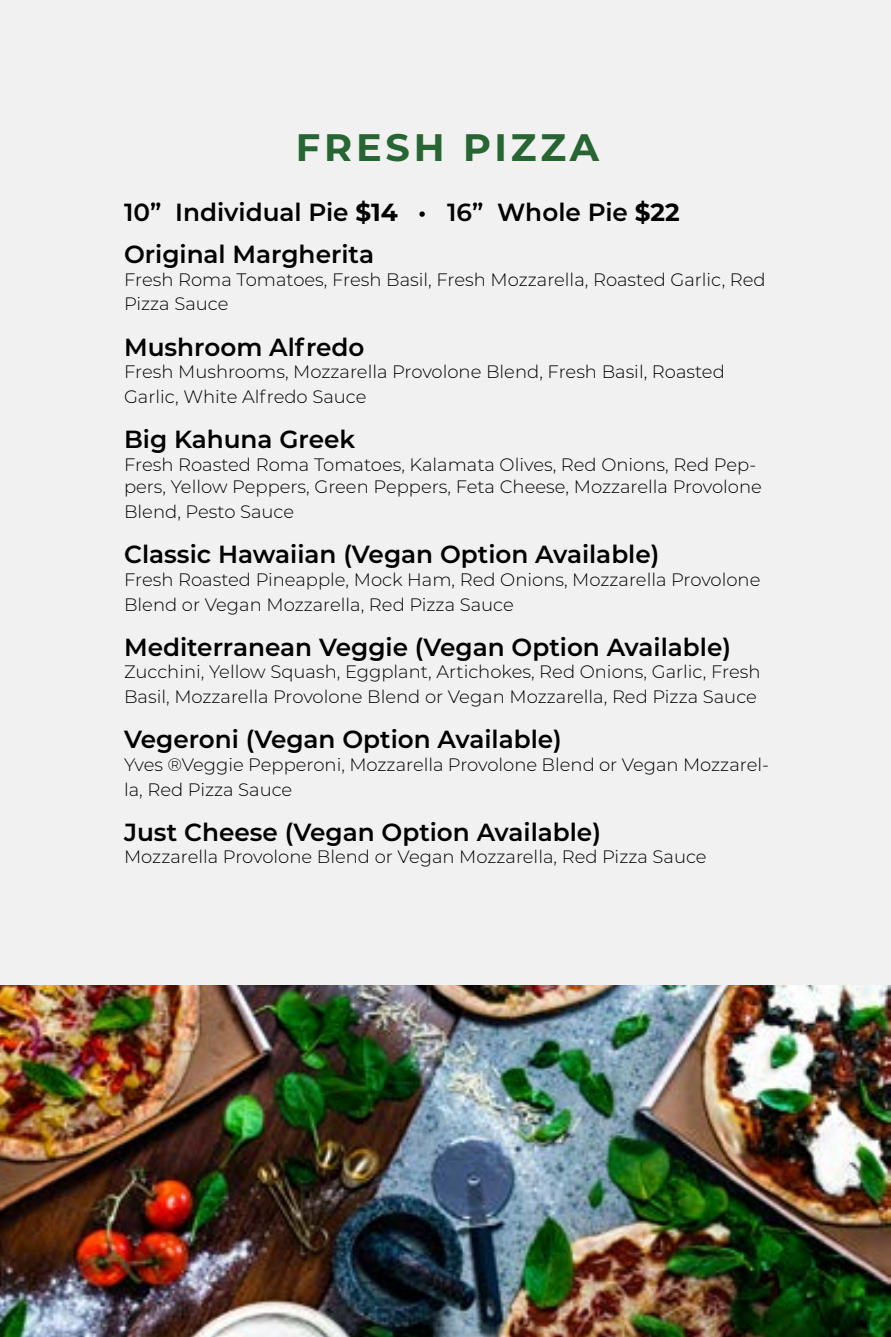
<style>
.page{position:relative;width:891px;height:1337px;background:#fff}
.page>*{position:absolute;margin:0;border:0;box-sizing:border-box;transform-origin:0 0}
.Heading_2{font:700 38.25px "Montserrat";letter-spacing:.1em;color:#276533}
.Heading_3{font:600 24.75px "Montserrat";color:#000}
.t1{font:300 18px/24.8px "Montserrat";color:#000}
.s1{font-weight:700}
</style>
<div class="page">
<div style="left:0;top:0;width:891px;height:1336px;background:#f1f1f2"></div>
<img style="left:0;top:986px;width:891px;height:350px">
<h2 class="Heading_2" style="left:296px;top:120px;width:305px">FRESH PIZZA</h2>
<h3 class="Heading_3" style="left:124px;top:195px;width:557px">10” Individual Pie <span class="s1">$14</span> • 16” Whole Pie <span class="s1">$22</span></h3>
<h3 class="Heading_3" style="left:124px;top:237px;width:251px">Original Margherita</h3>
<p class="t1" style="left:124px;top:266px;width:643px">Fresh Roma Tomatoes, Fresh Basil, Fresh Mozzarella, Roasted Garlic, Red<br>Pizza Sauce</p>
<h3 class="Heading_3" style="left:124px;top:329px;width:242px">Mushroom Alfredo</h3>
<p class="t1" style="left:124px;top:359px;width:602px">Fresh Mushrooms, Mozzarella Provolone Blend, Fresh Basil, Roasted<br>Garlic, White Alfredo Sauce</p>
<h3 class="Heading_3" style="left:124px;top:422px;width:233px">Big Kahuna Greek</h3>
<p class="t1" style="left:124px;top:452px;width:639px;line-height:22.5px">Fresh Roasted Roma Tomatoes, Kalamata Olives, Red Onions, Red Pep&shy;pers, Yellow Peppers, Green Peppers, Feta Cheese, Mozzarella Provolone</p>
<p class="t1" style="left:124px;top:498px;width:172px">Blend, Pesto Sauce</p>
<h3 class="Heading_3" style="left:124px;top:537px;width:537px">Classic Hawaiian (Vegan Option Available)</h3>
<p class="t1" style="left:124px;top:566px;width:638px">Fresh Roasted Pineapple, Mock Ham, Red Onions, Mozzarella Provolone<br>Blend or Vegan Mozzarella, Red Pizza Sauce</p>
<h3 class="Heading_3" style="left:124px;top:629px;width:608px">Mediterranean Veggie (Vegan Option Available)</h3>
<p class="t1" style="left:124px;top:659px;width:638px">Zucchini, Yellow Squash, Eggplant, Artichokes, Red Onions, Garlic, Fresh<br>Basil, Mozzarella Provolone Blend or Vegan Mozzarella, Red Pizza Sauce</p>
<h3 class="Heading_3" style="left:124px;top:722px;width:439px">Vegeroni (Vegan Option Available)</h3>
<p class="t1" style="left:124px;top:751px;width:646px">Yves ®Veggie Pepperoni, Mozzarella Provolone Blend or Vegan Mozzarel&shy;la, Red Pizza Sauce</p>
<h3 class="Heading_3" style="left:124px;top:814px;width:478px">Just Cheese (Vegan Option Available)</h3>
<p class="t1" style="left:124px;top:844px;width:584px">Mozzarella Provolone Blend or Vegan Mozzarella, Red Pizza Sauce</p>
</div>
